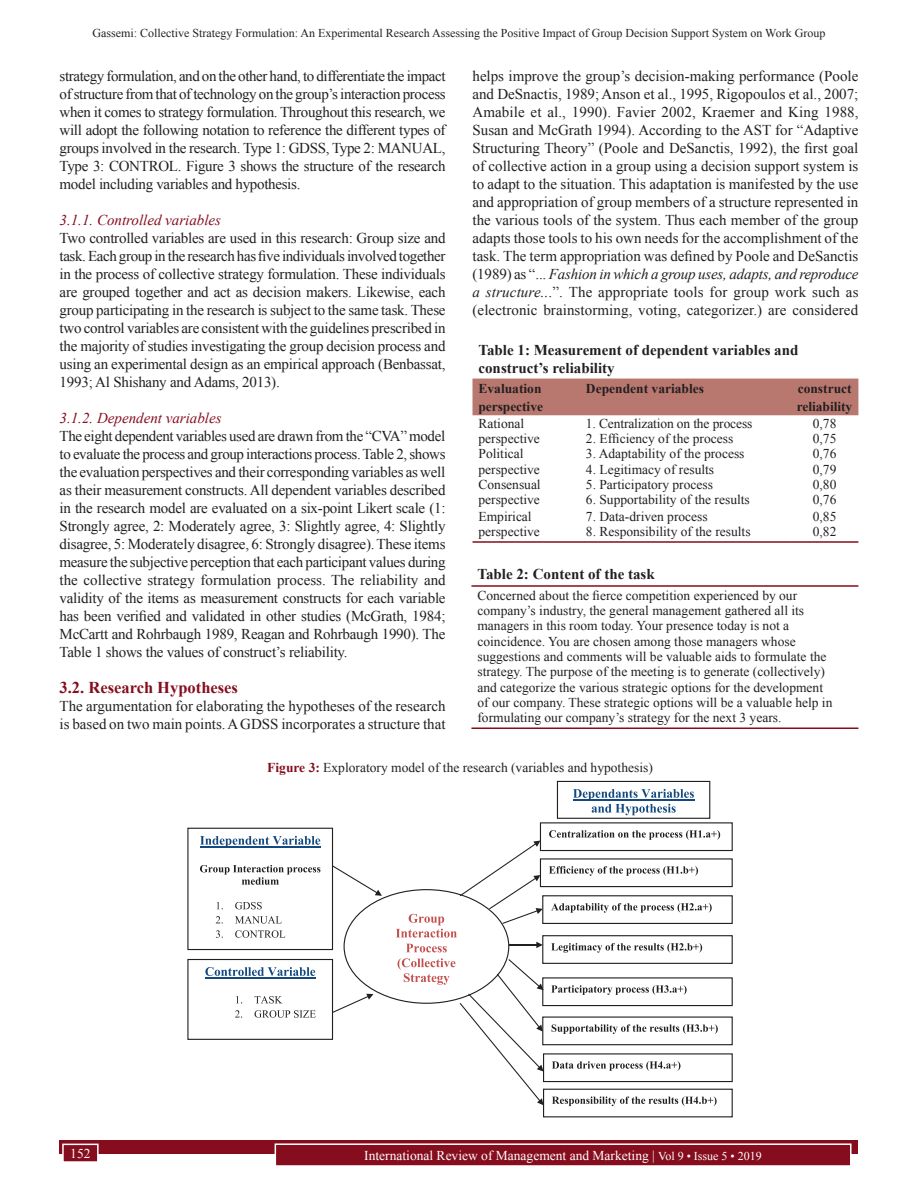
<style>
.page{position:relative;width:918px;height:1188px;background:#fff}
.page>*{position:absolute;margin:0;border:0;box-sizing:border-box;transform-origin:0 0}
.t1{font:700 16.5px "Times New Roman";color:#850d1d}
.TX{font:15px/18px "Times New Roman";color:#231f20;text-align:justify}
.TT{font:700 15px/18px "Times New Roman";color:#231f20}
.t2{font:italic 15px "Times New Roman";color:#850d1d}
.TB{font:13.5px/15.3px "Times New Roman";color:#231f20}
.TBL{font:13.5px/15.3px "Times New Roman";color:#231f20}
.Folio{font:13.5px "Times New Roman";color:#fff}
.FGC{font:13.5px "Times New Roman";color:#231f20}
.TCH{font:700 13.5px/18px "Times New Roman";color:#231f20}
.t3{font:12px "Times New Roman";color:#231f20}
.s1{font-style:italic}
.s2{font-weight:700;color:#850d1d}
.s3{font-size:12px}
</style>
<div class="page">
<div style="left:60px;top:1140px;width:798px;height:13px;background:#850d1d"></div>
<div style="left:275px;top:1144px;width:576px;height:22px;background:#850d1d"></div>
<div style="left:275px;top:1143px;width:577px;height:24px;border:2px solid #fff"></div>
<div style="left:63px;top:1144px;width:35px;height:18px;background:#850d1d"></div>
<div style="left:62px;top:1144px;width:37px;height:19px;border:2px solid #fff"></div>
<div style="left:187px;top:828px;width:146px;height:122px;border:1px solid #231f20"></div>
<svg style="left:200px;top:836px;width:120px;height:10px"></svg>
<hr style="left:200px;top:846px;width:121px;height:1px;background:#13497e">
<svg style="left:200px;top:865px;width:120px;height:20px"></svg>
<svg style="left:217px;top:902px;width:6px;height:7px"></svg>
<svg style="left:235px;top:902px;width:27px;height:7px"></svg>
<svg style="left:216px;top:916px;width:7px;height:8px"></svg>
<svg style="left:235px;top:916px;width:47px;height:8px"></svg>
<svg style="left:216px;top:930px;width:7px;height:8px"></svg>
<svg style="left:235px;top:930px;width:50px;height:8px"></svg>
<div style="left:187px;top:959px;width:146px;height:81px;background:#fff;border:1px solid #231f20"></div>
<svg style="left:205px;top:967px;width:110px;height:9px"></svg>
<hr style="left:205px;top:977px;width:111px;height:1px;background:#13497e">
<svg style="left:254px;top:996px;width:28px;height:8px"></svg>
<svg style="left:235px;top:1010px;width:7px;height:8px"></svg>
<svg style="left:255px;top:1010px;width:61px;height:8px"></svg>
<div style="left:540px;top:822px;width:193px;height:29px;background:#fff;border:1px solid #231f20"></div>
<svg style="left:549px;top:830px;width:171px;height:10px"></svg>
<div style="left:540px;top:858px;width:193px;height:29px;background:#fff;border:1px solid #231f20"></div>
<svg style="left:549px;top:866px;width:149px;height:10px"></svg>
<div style="left:542px;top:895px;width:191px;height:29px;background:#fff;border:1px solid #231f20"></div>
<svg style="left:551px;top:903px;width:161px;height:10px"></svg>
<div style="left:542px;top:935px;width:191px;height:29px;background:#fff;border:1px solid #231f20"></div>
<svg style="left:551px;top:943px;width:151px;height:10px"></svg>
<div style="left:542px;top:977px;width:191px;height:29px;background:#fff;border:1px solid #231f20"></div>
<svg style="left:551px;top:985px;width:136px;height:10px"></svg>
<div style="left:542px;top:1017px;width:191px;height:28px;background:#fff;border:1px solid #231f20"></div>
<svg style="left:552px;top:1024px;width:166px;height:10px"></svg>
<div style="left:543px;top:1053px;width:190px;height:29px;background:#fff;border:1px solid #231f20"></div>
<svg style="left:552px;top:1061px;width:128px;height:10px"></svg>
<div style="left:543px;top:1089px;width:190px;height:28px;background:#fff;border:1px solid #231f20"></div>
<svg style="left:552px;top:1096px;width:165px;height:10px"></svg>
<div style="left:557px;top:781px;width:153px;height:38px;background:#fff;border:1px solid #231f20"></div>
<svg style="left:573px;top:789px;width:121px;height:26px"></svg>
<svg style="left:396px;top:841px;width:147px;height:111px"></svg>
<svg style="left:398px;top:958px;width:146px;height:147px"></svg>
<svg style="left:332px;top:865px;width:50px;height:31px"></svg>
<svg style="left:332px;top:994px;width:41px;height:19px"></svg>
<hr style="left:471px;top:585px;width:387px;height:2px;background:#850d1d">
<hr style="left:471px;top:728px;width:387px;height:1px;background:#850d1d">
<div style="left:472px;top:379px;width:386px;height:36px;background:#b8786f"></div>
<hr style="left:472px;top:541px;width:77px;height:2px;background:#850d1d">
<hr style="left:549px;top:541px;width:31px;height:2px;background:#850d1d">
<hr style="left:580px;top:541px;width:180px;height:2px;background:#850d1d">
<hr style="left:760px;top:541px;width:31px;height:2px;background:#850d1d">
<hr style="left:791px;top:541px;width:67px;height:2px;background:#850d1d">
<p class="t3" style="left:93px;top:25px;width:734px">Gassemi: Collective Strategy Formulation: An Experimental Research Assessing the Positive Impact of Group Decision Support System on Work Group</p>
<p class="TX" style="left:60px;top:66px;width:388px">strategy formulation, and on the other hand, to differentiate the impact of structure from that of technology on the group’s interaction process when it comes to strategy formulation. Throughout this research, we will adopt the following notation to reference the different types of groups involved in the research. Type 1: GDSS, Type 2: MANUAL, Type 3: CONTROL. Figure 3 shows the structure of the research model including variables and hypothesis.</p>
<h3 class="t2" style="left:60px;top:210px;width:163px">3.1.1. Controlled variables</h3>
<p class="TX" style="left:60px;top:228px;width:388px">Two controlled variables are used in this research: Group size and task. Each group in the research has five individuals involved together in the process of collective strategy formulation. These individuals are grouped together and act as decision makers. Likewise, each group participating in the research is subject to the same task. These two control variables are consistent with the guidelines prescribed in the majority of studies investigating the group decision process and using an experimental design as an empirical approach (Benbassat, 1993; Al Shishany and Adams, 2013).</p>
<h3 class="t2" style="left:60px;top:408px;width:164px">3.1.2. Dependent variables</h3>
<p class="TX" style="left:60px;top:426px;width:388px">The eight dependent variables used are drawn from the “CVA” model to evaluate the process and group interactions process. Table 2, shows the evaluation perspectives and their corresponding variables as well as their measurement constructs. All dependent variables described in the research model are evaluated on a six-point Likert scale (1:<br>Strongly agree, 2: Moderately agree, 3: Slightly agree, 4: Slightly disagree, 5: Moderately disagree, 6: Strongly disagree). These items measure the subjective perception that each participant values during the collective strategy formulation process. The reliability and validity of the items as measurement constructs for each variable has been verified and validated in other studies (McGrath, 1984; McCartt and Rohrbaugh 1989, Reagan and Rohrbaugh 1990). The Table 1 shows the values of construct’s reliability.</p>
<h2 class="t1" style="left:60px;top:676px;width:180px">3.2. Research Hypotheses</h2>
<p class="TX" style="left:60px;top:696px;width:388px">The argumentation for elaborating the hypotheses of the research is based on two main points. AGDSS incorporates a structure that</p>
<p class="TX" style="left:472px;top:66px;width:388px">helps improve the group’s decision-making performance (Poole and DeSnactis, 1989; Anson et al., 1995, Rigopoulos et al., 2007; Amabile et al., 1990). Favier 2002, Kraemer and King 1988, Susan and McGrath 1994). According to the AST for “Adaptive Structuring Theory” (Poole and DeSanctis, 1992), the first goal of collective action in a group using a decision support system is to adapt to the situation. This adaptation is manifested by the use and appropriation of group members of a structure represented in the various tools of the system. Thus each member of the group adapts those tools to his own needs for the accomplishment of the task. The term appropriation was defined by Poole and DeSanctis (1989) as “... <span class="s1">Fashion in which a group uses, adapts, and reproduce a structure..</span>.”. The appropriate tools for group work such as (electronic brainstorming, voting, categorizer.) are considered</p>
<p class="TT" style="left:478px;top:341px;width:322px">Table 1: Measurement of dependent variables and construct’s reliability</p>
<p class="TCH" style="left:478px;top:379px;width:66px">Evaluation perspective</p>
<p class="TCH" style="left:586px;top:379px;width:120px">Dependent variables</p>
<p class="TCH" style="left:797px;top:379px;width:57px">construct reliability</p>
<p class="TB" style="left:478px;top:415px;width:63px">Rational perspective</p>
<p class="TB" style="left:586px;top:415px;width:168px">1. Centralization on the process</p>
<p class="TB" style="left:813px;top:415px;width:25px">0,78</p>
<p class="TB" style="left:813px;top:430px;width:25px">0,75</p>
<p class="TB" style="left:586px;top:430px;width:149px">2. Efficiency of the process</p>
<p class="TB" style="left:478px;top:446px;width:63px">Political perspective</p>
<p class="TB" style="left:586px;top:446px;width:160px">3. Adaptability of the process</p>
<p class="TB" style="left:586px;top:461px;width:130px">4. Legitimacy of results</p>
<p class="TB" style="left:478px;top:476px;width:64px">Consensual perspective</p>
<p class="TB" style="left:586px;top:476px;width:129px">5. Participatory process</p>
<p class="TB" style="left:586px;top:492px;width:165px">6. Supportability of the results</p>
<p class="TBL" style="left:478px;top:508px;width:63px">Empirical perspective</p>
<p class="TBL" style="left:586px;top:508px;width:123px">7. Data‑driven process</p>
<p class="TBL" style="left:586px;top:523px;width:166px">8. Responsibility of the results</p>
<p class="TB" style="left:813px;top:446px;width:25px">0,76</p>
<p class="TB" style="left:813px;top:461px;width:25px">0,79</p>
<p class="TB" style="left:813px;top:476px;width:25px">0,80</p>
<p class="TB" style="left:813px;top:492px;width:25px">0,76</p>
<p class="TBL" style="left:813px;top:508px;width:25px">0,85</p>
<p class="TBL" style="left:813px;top:523px;width:25px">0,82</p>
<p class="TT" style="left:477px;top:565px;width:179px">Table 2: Content of the task</p>
<p class="TB" style="left:477px;top:587px;width:357px">Concerned about the fierce competition experienced by our company’s industry, the general management gathered all its managers in this room today. Your presence today is not a coincidence. You are chosen among those managers whose suggestions and comments will be valuable aids to formulate the strategy. The purpose of the meeting is to generate (collectively) and categorize the various strategic options for the development of our company. These strategic options will be a valuable help in formulating our company’s strategy for the next 3 years.</p>
<p class="FGC" style="left:267px;top:758px;width:387px"><span class="s2">Figure 3:</span> Exploratory model of the research (variables and hypothesis)</p>
<p class="Folio" style="left:70px;top:1144px;width:22px">152</p>
<p class="Folio" style="left:364px;top:1146px;width:399px">International Review of Management and Marketing | <span class="s3">Vol 9 • Issue 5 • 2019</span></p>
</div>
